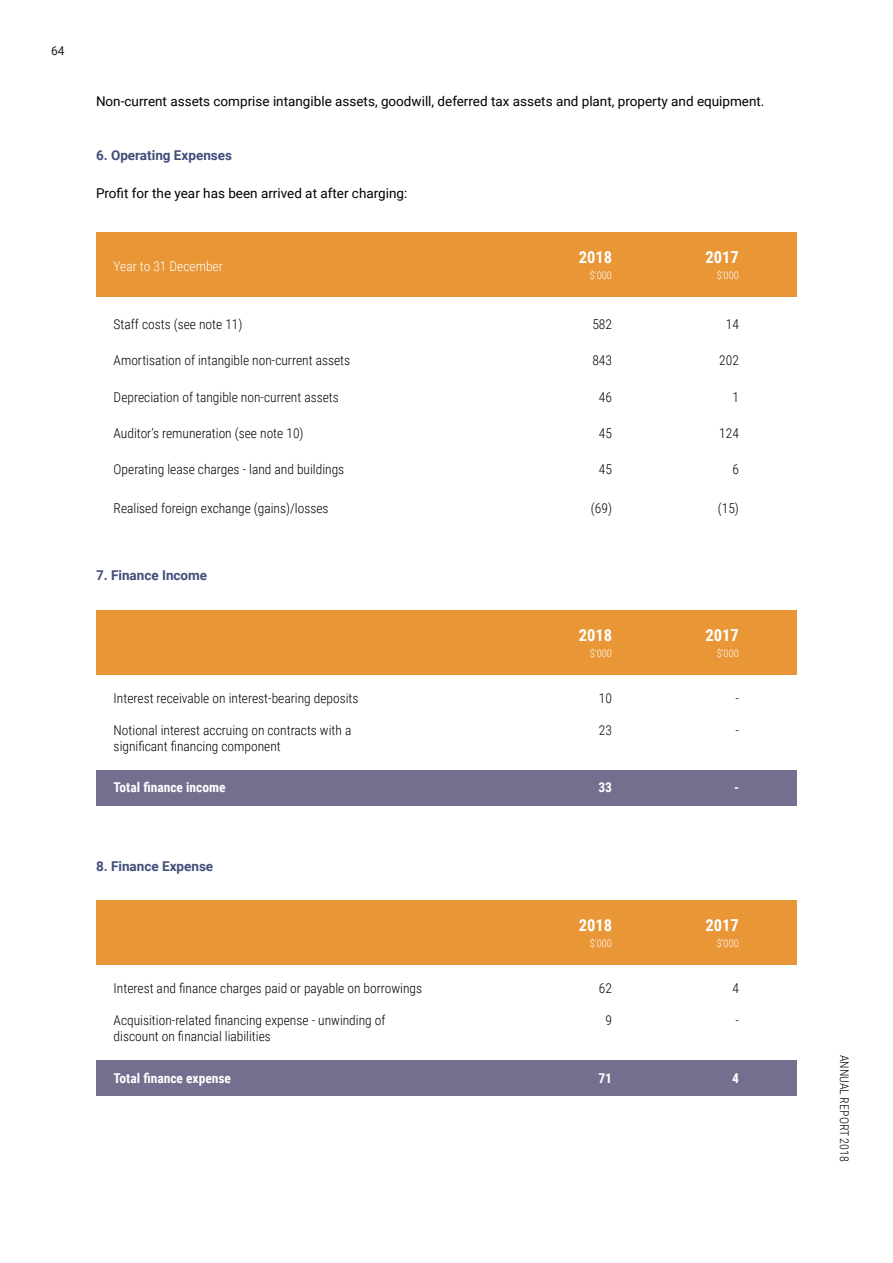
<style>
.page{position:relative;width:893px;height:1263px;background:#fff}
.page>*{position:absolute;margin:0;border:0;box-sizing:border-box;transform-origin:0 0}
.t1{font:700 16.5px "Roboto Condensed";color:#fff}
.t2{font:300 13.5px/16.2px "Roboto Condensed";color:#000}
.t3{font:13.5px "Roboto";color:#000}
.t4{font:700 13.5px "Roboto";color:#424d7b}
.t5{font:700 13.5px "Roboto Condensed";color:#fff}
.t6{font:300 13.5px "Roboto Condensed";color:#040503}
.t7{font:300 13.5px "Roboto Condensed";color:#fff}
.t8{font:300 12px "Roboto Condensed";color:#000}
.t9{font:12px "Roboto";color:#1d1b23}
.t10{font:300 10.5px "Roboto Condensed";color:#fff}
</style>
<div class="page">
<div style="left:96px;top:232px;width:701px;height:65px;background:#e99636"></div>
<div style="left:96px;top:610px;width:701px;height:65px;background:#e99636"></div>
<div style="left:96px;top:901px;width:701px;height:64px;background:#e99636"></div>
<div style="left:96px;top:770px;width:701px;height:36px;background:#73708f"></div>
<div style="left:96px;top:1060px;width:701px;height:36px;background:#73708f"></div>
<p class="t9" style="left:51px;top:43px;width:15px">64</p>
<p class="t3" style="left:96px;top:92px;width:670px">Non-current assets comprise intangible assets, goodwill, deferred tax assets and plant, property and equipment.</p>
<p class="t4" style="left:96px;top:146px;width:138px">6. Operating Expenses</p>
<p class="t3" style="left:96px;top:184px;width:313px">Profit for the year has been arrived at after charging:</p>
<p class="t7" style="left:114px;top:256px;width:111px">Year to 31 December</p>
<p class="t2" style="left:114px;top:316px;width:130px">Staff costs (see note 11)</p>
<p class="t2" style="left:114px;top:352px;width:238px">Amortisation of intangible non-current assets</p>
<p class="t1" style="left:579px;top:245px;width:35px">2018</p>
<p class="t1" style="left:705px;top:245px;width:35px">2017</p>
<p class="t10" style="left:590px;top:268px;width:24px">$’000</p>
<p class="t10" style="left:717px;top:268px;width:24px">$’000</p>
<p class="t2" style="left:592px;top:316px;width:21px">582</p>
<p class="t2" style="left:726px;top:316px;width:15px">14</p>
<p class="t2" style="left:592px;top:352px;width:21px">843</p>
<p class="t2" style="left:719px;top:352px;width:21px">202</p>
<p class="t6" style="left:114px;top:388px;width:227px">Depreciation of tangible non-current assets</p>
<p class="t2" style="left:599px;top:388px;width:15px">46</p>
<p class="t2" style="left:732px;top:388px;width:8px">1</p>
<p class="t2" style="left:114px;top:425px;width:191px">Auditor’s remuneration (see note 10)</p>
<p class="t2" style="left:599px;top:425px;width:15px">45</p>
<p class="t2" style="left:719px;top:425px;width:21px">124</p>
<p class="t2" style="left:114px;top:460px;width:232px">Operating lease charges - land and buildings</p>
<p class="t2" style="left:114px;top:499px;width:216px">Realised foreign exchange (gains)/losses</p>
<p class="t2" style="left:599px;top:460px;width:15px">45</p>
<p class="t2" style="left:591px;top:499px;width:23px">(69)</p>
<p class="t2" style="left:732px;top:460px;width:8px">6</p>
<p class="t2" style="left:718px;top:499px;width:23px">(15)</p>
<p class="t4" style="left:96px;top:566px;width:113px">7. Finance Income</p>
<p class="t1" style="left:579px;top:623px;width:35px">2018</p>
<p class="t1" style="left:705px;top:623px;width:35px">2017</p>
<p class="t10" style="left:590px;top:646px;width:24px">$’000</p>
<p class="t10" style="left:717px;top:646px;width:24px">$’000</p>
<p class="t2" style="left:114px;top:689px;width:246px">Interest receivable on interest-bearing deposits</p>
<p class="t2" style="left:599px;top:689px;width:15px">10</p>
<p class="t2" style="left:735px;top:689px;width:5px">-</p>
<p class="t2" style="left:114px;top:721px;width:239px">Notional interest accruing on contracts with a significant financing component</p>
<p class="t2" style="left:599px;top:721px;width:15px">23</p>
<p class="t2" style="left:735px;top:721px;width:5px">-</p>
<p class="t5" style="left:114px;top:778px;width:113px">Total finance income</p>
<p class="t5" style="left:598px;top:778px;width:15px">33</p>
<p class="t5" style="left:734px;top:778px;width:6px">-</p>
<p class="t4" style="left:96px;top:856px;width:119px">8. Finance Expense</p>
<p class="t1" style="left:579px;top:913px;width:35px">2018</p>
<p class="t1" style="left:705px;top:913px;width:35px">2017</p>
<p class="t10" style="left:590px;top:936px;width:24px">$’000</p>
<p class="t10" style="left:717px;top:936px;width:24px">$’000</p>
<p class="t2" style="left:114px;top:980px;width:310px">Interest and finance charges paid or payable on borrowings</p>
<p class="t2" style="left:599px;top:980px;width:15px">62</p>
<p class="t2" style="left:732px;top:980px;width:8px">4</p>
<p class="t2" style="left:114px;top:1011px;width:273px">Acquisition-related financing expense - unwinding of discount on financial liabilities</p>
<p class="t2" style="left:605px;top:1011px;width:8px">9</p>
<p class="t2" style="left:735px;top:1011px;width:5px">-</p>
<p class="t5" style="left:114px;top:1068px;width:119px">Total finance expense</p>
<p class="t5" style="left:598px;top:1068px;width:15px">71</p>
<p class="t5" style="left:732px;top:1068px;width:8px">4</p>
<p class="t8" style="left:853px;top:1054px;width:109px;rotate:90deg">ANNUAL REPORT 2018</p>
</div>
